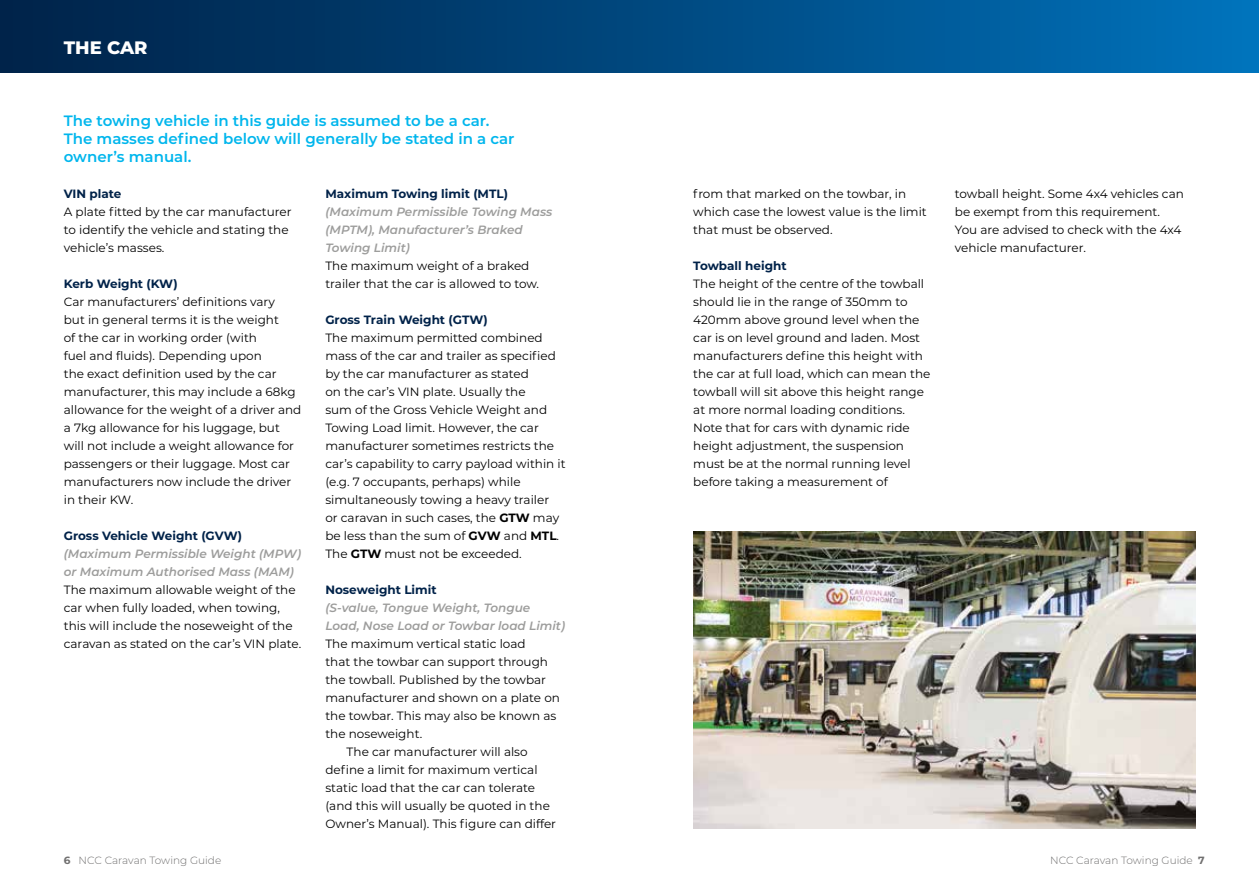
<style>
.page{position:relative;width:1259px;height:893px;background:#fff}
.page>*{position:absolute;margin:0;border:0;box-sizing:border-box;transform-origin:0 0}
.t1{font:800 18px "Montserrat";color:#fff}
.t2{font:600 15px/18px "Montserrat";color:#00b6ed}
.t3{font:12px/18px "Montserrat";color:#000}
.t4{font:italic 600 12px/18px "Montserrat";color:#9d9d9c}
.t5{font:700 12px "Montserrat";color:#002249}
.t6{font:300 10.5px "Montserrat";color:#706f6f}
.s1{font-weight:700}
</style>
<div class="page">
<div style="left:0;top:0;width:1259px;height:72px;background:linear-gradient(to right,#002045,#0071ba)"></div>
<img style="left:693px;top:532px;width:502px;height:296px">
<h1 class="t1" style="left:64px;top:34px;width:85px">THE CAR</h1>
<p class="t2" style="left:64px;top:111px;width:452px">The towing vehicle in this guide is assumed to be a car.<br>The masses defined below will generally be stated in a car owner’s manual.</p>
<p class="t5" style="left:325px;top:185px;width:184px">Maximum Towing limit (MTL)</p>
<p class="t4" style="left:325px;top:202px;width:228px">(Maximum Permissible Towing Mass (MPTM), Manufacturer’s Braked<br>Towing Limit)</p>
<p class="t3" style="left:325px;top:256px;width:215px">The maximum weight of a braked trailer that the car is allowed to tow.</p>
<p class="t5" style="left:325px;top:311px;width:164px">Gross Train Weight (GTW)</p>
<p class="t3" style="left:325px;top:328px;width:242px">The maximum permitted combined mass of the car and trailer as specified by the car manufacturer as stated<br>on the car’s VIN plate. Usually the<br>sum of the Gross Vehicle Weight and Towing Load limit. However, the car manufacturer sometimes restricts the car’s capability to carry payload within it (e.g. 7 occupants, perhaps) while simultaneously towing a heavy trailer<br>or caravan in such cases, the <span class="s1">GTW</span> may be less than the sum of <span class="s1">GVW</span> and <span class="s1">MTL</span>.<br>The <span class="s1">GTW</span> must not be exceeded.</p>
<p class="t5" style="left:325px;top:581px;width:113px">Noseweight Limit</p>
<p class="t4" style="left:325px;top:598px;width:241px">(S-value, Tongue Weight, Tongue<br>Load, Nose Load or Towbar load Limit)</p>
<p class="t3" style="left:325px;top:634px;width:202px">The maximum vertical static load</p>
<p class="t3" style="left:325px;top:652px;width:224px">that the towbar can support through</p>
<p class="t3" style="left:325px;top:670px;width:222px">the towball. Published by the towbar</p>
<p class="t3" style="left:325px;top:688px;width:236px">manufacturer and shown on a plate on</p>
<p class="t3" style="left:325px;top:706px;width:232px">the towbar. This may also be known as</p>
<p class="t3" style="left:325px;top:724px;width:98px">the noseweight.</p>
<p class="t3" style="left:347px;top:742px;width:182px">The car manufacturer will also</p>
<p class="t3" style="left:325px;top:760px;width:214px">define a limit for maximum vertical</p>
<p class="t3" style="left:325px;top:778px;width:211px">static load that the car can tolerate</p>
<p class="t3" style="left:325px;top:796px;width:226px">(and this will usually be quoted in the</p>
<p class="t3" style="left:325px;top:814px;width:232px">Owner’s Manual). This figure can differ</p>
<p class="t5" style="left:64px;top:185px;width:59px">VIN plate</p>
<p class="t3" style="left:64px;top:202px;width:229px">A plate fitted by the car manufacturer to identify the vehicle and stating the vehicle’s masses.</p>
<p class="t5" style="left:64px;top:275px;width:115px">Kerb Weight (KW)</p>
<p class="t3" style="left:64px;top:292px;width:239px">Car manufacturers’ definitions vary<br>but in general terms it is the weight<br>of the car in working order (with<br>fuel and fluids). Depending upon<br>the exact definition used by the car manufacturer, this may include a 68kg allowance for the weight of a driver and a 7kg allowance for his luggage, but will not include a weight allowance for passengers or their luggage. Most car manufacturers now include the driver in their KW.</p>
<p class="t5" style="left:64px;top:527px;width:180px">Gross Vehicle Weight (GVW)</p>
<p class="t4" style="left:64px;top:544px;width:239px">(Maximum Permissible Weight (MPW) or Maximum Authorised Mass (MAM)</p>
<p class="t3" style="left:64px;top:580px;width:239px">The maximum allowable weight of the car when fully loaded, when towing, this will include the noseweight of the caravan as stated on the car’s VIN plate.</p>
<p class="t3" style="left:693px;top:184px;width:235px">from that marked on the towbar, in which case the lowest value is the limit that must be observed.</p>
<p class="t5" style="left:693px;top:257px;width:95px">Towball height</p>
<p class="t3" style="left:693px;top:274px;width:239px">The height of the centre of the towball should lie in the range of 350mm to 420mm above ground level when the car is on level ground and laden. Most manufacturers define this height with the car at full load, which can mean the towball will sit above this height range at more normal loading conditions.<br>Note that for cars with dynamic ride height adjustment, the suspension must be at the normal running level before taking a measurement of</p>
<p class="t3" style="left:955px;top:184px;width:230px">towball height. Some 4x4 vehicles can be exempt from this requirement.<br>You are advised to check with the 4x4 vehicle manufacturer.</p>
<p class="t6" style="left:64px;top:853px;width:159px"><span class="s1">6</span> NCC Caravan Towing Guide</p>
<p class="t6" style="left:1050px;top:853px;width:156px">NCC Caravan Towing Guide <span class="s1">7</span></p>
</div>
